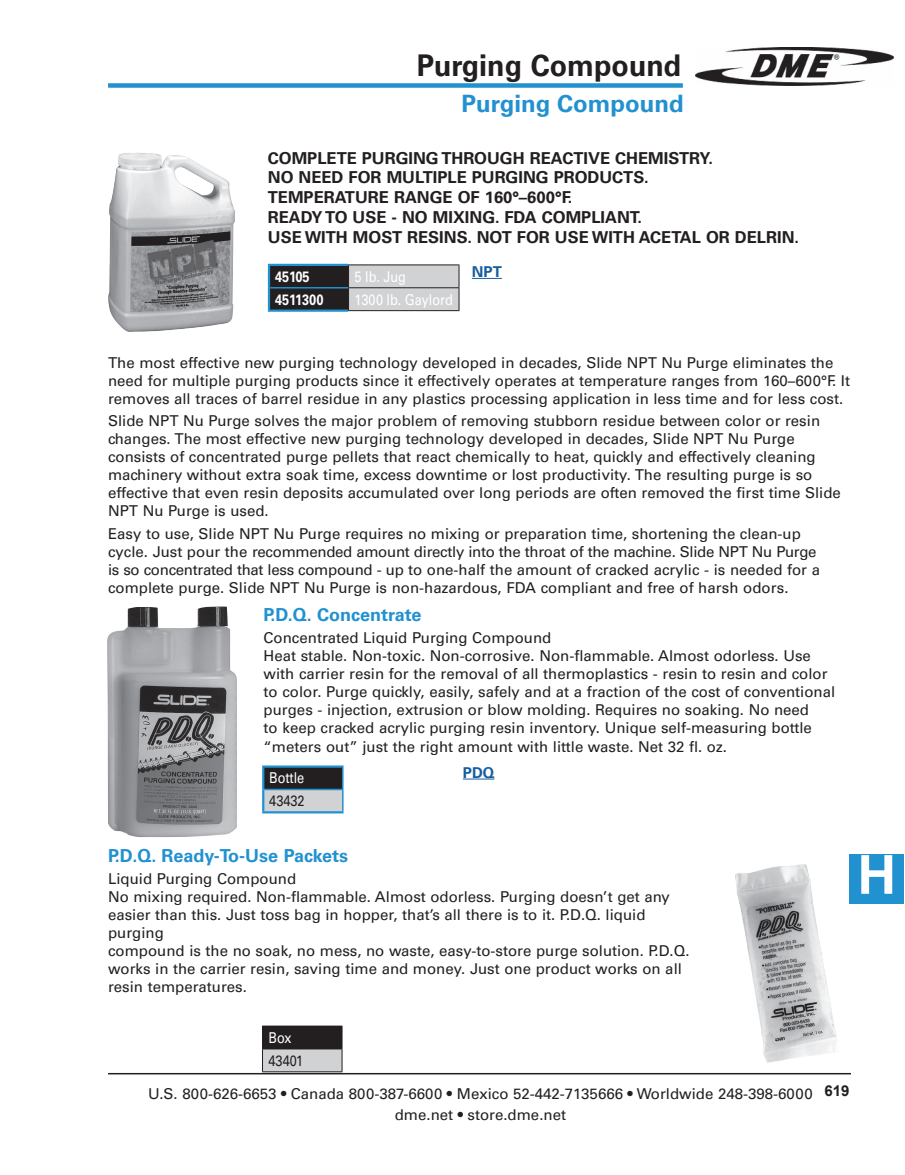
<style>
.page{position:relative;width:905px;height:1175px;background:#fff}
.page>*{position:absolute;margin:0;border:0;box-sizing:border-box;transform-origin:0 0}
.t1{font:700 54px "Arial";color:#fff}
.Main_Head_R{font:700 30px "Univers LT Pro 65";color:#231f20;scale:.95 1}
.Sub_Head_L{font:700 24px "Univers LT Pro 65";color:#2291d0}
.t2{font:700 18px "Univers LT Pro 65";color:#2291d0}
.t3{font:700 16.5px/19.8px "Univers LT Pro 65";color:#231f20}
.Body_Text{font:15px/18px "Univers LT Pro 55 Roman";color:#231f20}
.Table_Text{font:15px "Univers LT Std";color:#fff;scale:.85 1}
.Table_Head{font:700 15px "Univers LT Std";color:#fff;scale:.85 1}
.Table_Head-2{font:15px "Univers LT Pro 55 Roman";color:#231f20;scale:.85 1}
.Table_Head-3{font:15px "Univers LT Pro 55 Roman";color:#fff;scale:.85 1}
.Figure_caption{font:700 15px "Univers LT Pro 65";color:#175d9e}
.t4{font:700 15px "Arial";color:#231f20}
</style>
<div class="page">
<div style="left:108px;top:83px;width:574px;height:5px;background:#2291d0"></div>
<div style="left:849px;top:854px;width:55px;height:50px;background:#2291d0"></div>
<img style="left:695px;top:48px;width:198px;height:37px">
<hr style="left:108px;top:1072px;width:742px;height:2px;background:#231f20">
<img style="left:108px;top:152px;width:127px;height:180px">
<hr style="left:268px;top:264px;width:80px;height:2px;background:#2291d0">
<hr style="left:268px;top:266px;width:2px;height:22px;background:#2291d0">
<hr style="left:268px;top:288px;width:2px;height:21px;background:#2291d0">
<hr style="left:268px;top:309px;width:80px;height:3px;background:#2291d0">
<hr style="left:348px;top:264px;width:111px;height:1px;background:#231f20">
<svg style="left:269px;top:265px;width:190px;height:45px;background:#84878b"></svg>
<hr style="left:348px;top:310px;width:111px;height:1px;background:#231f20">
<img style="left:735px;top:864px;width:102px;height:199px">
<div style="left:262px;top:1026px;width:80px;height:23px;background:#231f20"></div>
<div style="left:262px;top:1049px;width:80px;height:22px;background:#d1d2d4"></div>
<hr style="left:262px;top:1025px;width:80px;height:1px;background:#231f20">
<svg style="left:262px;top:1049px;width:1px;height:22px"></svg>
<svg style="left:342px;top:1026px;width:1px;height:45px"></svg>
<hr style="left:262px;top:1071px;width:80px;height:1px;background:#231f20">
<img style="left:107px;top:606px;width:130px;height:231px">
<div style="left:263px;top:766px;width:80px;height:23px;background:#231f20"></div>
<div style="left:263px;top:789px;width:80px;height:23px;background:#d1d2d4"></div>
<hr style="left:264px;top:788px;width:79px;height:2px;background:#2291d0">
<svg style="left:342px;top:767px;width:1px;height:44px"></svg>
<hr style="left:262px;top:765px;width:81px;height:2px;background:#2291d0">
<hr style="left:262px;top:767px;width:2px;height:22px;background:#2291d0">
<hr style="left:262px;top:789px;width:2px;height:22px;background:#2291d0">
<hr style="left:262px;top:811px;width:81px;height:2px;background:#2291d0">
<hr style="left:472px;top:278px;width:30px;height:1px;background:#175d9e">
<hr style="left:463px;top:778px;width:31px;height:1px;background:#175d9e">
<p class="Main_Head_R" style="left:416px;top:44px;width:280px">Purging Compound</p>
<p class="Sub_Head_L" style="left:461px;top:87px;width:224px">Purging Compound</p>
<h1 class="t3" style="left:268px;top:147px;width:532px">COMPLETE PURGING THROUGH REACTIVE CHEMISTRY.<br>NO NEED FOR MULTIPLE PURGING PRODUCTS.<br>TEMPERATURE RANGE OF 160°–600°F.<br>READY TO USE - NO MIXING. FDA COMPLIANT.<br>USE WITH MOST RESINS. NOT FOR USE WITH ACETAL OR DELRIN.</h1>
<p class="Table_Head" style="left:275px;top:268px;width:42px">45105</p>
<p class="Table_Text" style="left:354px;top:267px;width:62px">5 lb. Jug</p>
<p class="Table_Head" style="left:275px;top:290px;width:59px">4511300</p>
<p class="Table_Text" style="left:354px;top:290px;width:117px">1300 lb. Gaylord</p>
<p class="Figure_caption" style="left:472px;top:261px;width:31px">NPT</p>
<p class="Body_Text" style="left:108px;top:353px;width:743px">The most effective new purging technology developed in decades, Slide NPT Nu Purge eliminates the need for multiple purging products since it effectively operates at temperature ranges from 160–600°F. It removes all traces of barrel residue in any plastics processing application in less time and for less cost.</p>
<p class="Body_Text" style="left:108px;top:411px;width:734px">Slide NPT Nu Purge solves the major problem of removing stubborn residue between color or resin changes. The most effective new purging technology developed in decades, Slide NPT Nu Purge consists of concentrated purge pellets that react chemically to heat, quickly and effectively cleaning machinery without extra soak time, excess downtime or lost productivity. The resulting purge is so effective that even resin deposits accumulated over long periods are often removed the first time Slide NPT Nu Purge is used.</p>
<p class="Body_Text" style="left:108px;top:524px;width:713px">Easy to use, Slide NPT Nu Purge requires no mixing or preparation time, shortening the clean-up cycle. Just pour the recommended amount directly into the throat of the machine. Slide NPT Nu Purge is so concentrated that less compound - up to one-half the amount of cracked acrylic - is needed for a complete purge. Slide NPT Nu Purge is non-hazardous, FDA compliant and free of harsh odors.</p>
<h1 class="t2" style="left:264px;top:602px;width:159px">P.D.Q. Concentrate</h1>
<h2 class="Body_Text" style="left:264px;top:628px;width:289px">Concentrated Liquid Purging Compound</h2>
<p class="Body_Text" style="left:264px;top:646px;width:573px">Heat stable. Non-toxic. Non-corrosive. Non-flammable. Almost odorless. Use with carrier resin for the removal of all thermoplastics - resin to resin and color to color. Purge quickly, easily, safely and at a fraction of the cost of conventional purges - injection, extrusion or blow molding. Requires no soaking. No need<br>to keep cracked acrylic purging resin inventory. Unique self-measuring bottle “meters out” just the right amount with little waste. Net 32 fl. oz.</p>
<p class="Table_Head-3" style="left:269px;top:767px;width:43px">Bottle</p>
<p class="Table_Head-2" style="left:269px;top:790px;width:43px">43432</p>
<p class="Figure_caption" style="left:463px;top:761px;width:33px">PDQ</p>
<h1 class="t2" style="left:108px;top:842px;width:241px">P.D.Q. Ready-To-Use Packets</h1>
<h2 class="Body_Text" style="left:108px;top:869px;width:190px">Liquid Purging Compound</h2>
<p class="Body_Text" style="left:108px;top:887px;width:583px">No mixing required. Non-flammable. Almost odorless. Purging doesn’t get any easier than this. Just toss bag in hopper, that’s all there is to it. P.D.Q. liquid purging<br>compound is the no soak, no mess, no waste, easy-to-store purge solution. P.D.Q. works in the carrier resin, saving time and money. Just one product works on all resin temperatures.</p>
<p class="Table_Head-3" style="left:268px;top:1027px;width:29px">Box</p>
<p class="Table_Head-2" style="left:268px;top:1050px;width:42px">43401</p>
<p class="Body_Text" style="left:148px;top:1082px;width:666px;line-height:20.7px;text-align:center">U.S. 800-626-6653 • Canada 800-387-6600 • Mexico 52-442-7135666 • Worldwide 248-398-6000 dme.net • store.dme.net</p>
<h1 class="t1" style="left:857px;top:839px;width:40px">H</h1>
<p class="t4" style="left:824px;top:1081px;width:27px">619</p>
</div>
